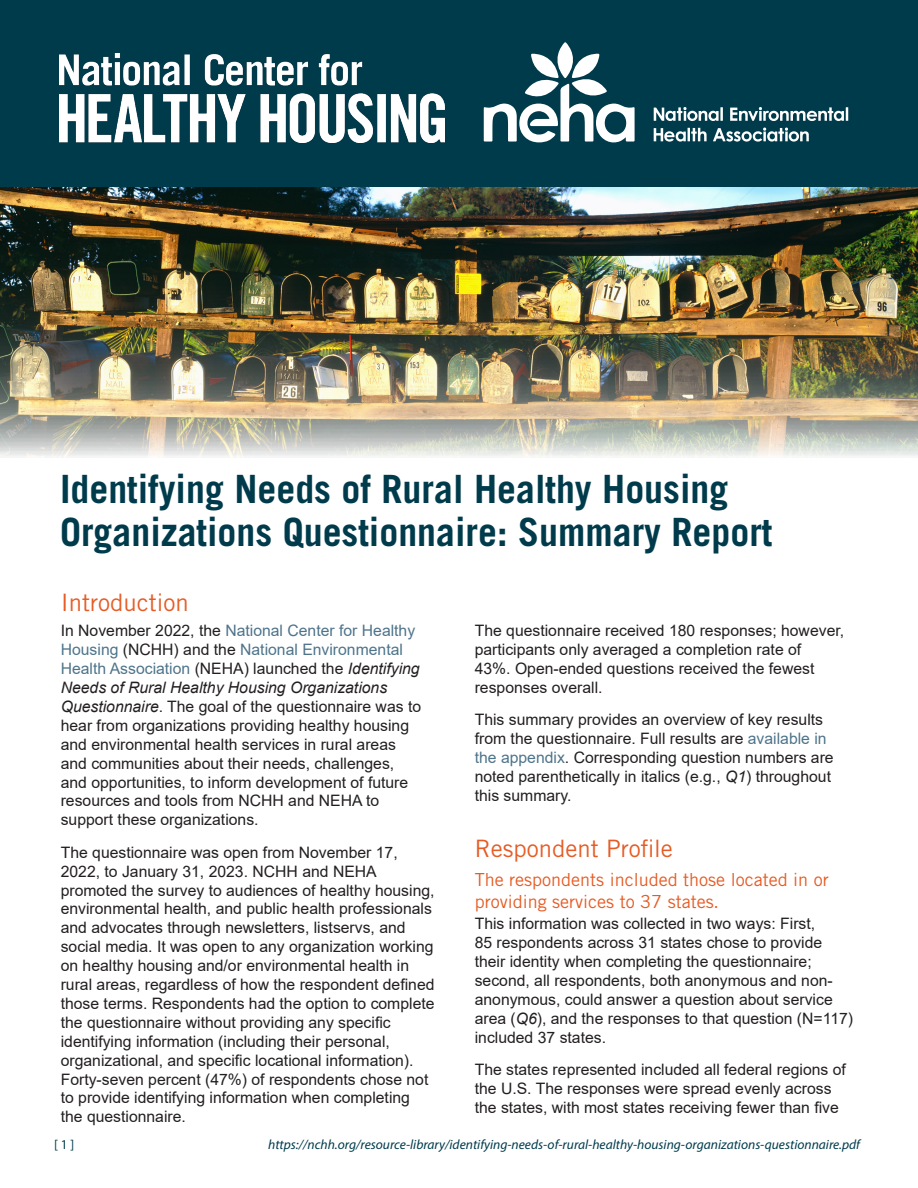
<style>
.page{position:relative;width:918px;height:1188px;background:#fff}
.page>*{position:absolute;margin:0;border:0;box-sizing:border-box;transform-origin:0 0}
.t1{font:700 39px/43.5px "Trade Gothic LT Std";color:#003b4c}
.t2{font:24px "Trade Gothic LT Std";color:#e65c25}
.t3{font:18px/21.6px "Trade Gothic LT Std";color:#e65c25}
.t4{font:15.75px/18.9px "Arial";color:#231f20}
.t5{font:italic 13.5px "Myriad Pro";color:#003b4c}
.t6{font:13.5px "Myriad Pro";color:#003b4c}
.s1{color:#4e748b}
.s2{font-style:italic}
</style>
<div class="page">
<img style="left:0;top:186px;width:918px;height:270px">
<div style="left:0;top:0;width:918px;height:186px;background:#003b4c"></div>
<img style="left:59px;top:54px;width:386px;height:88px">
<hr style="left:720px;top:107px;width:3px;height:14px;background:#fff">
<svg style="left:654px;top:107px;width:65px;height:14px"></svg>
<svg style="left:730px;top:107px;width:118px;height:14px"></svg>
<svg style="left:654px;top:128px;width:53px;height:14px"></svg>
<svg style="left:713px;top:128px;width:96px;height:14px"></svg>
<svg style="left:484px;top:42px;width:151px;height:100px"></svg>
<p class="t1" style="left:60px;top:467px;width:714px">Identifying Needs of Rural Healthy Housing<br>Organizations Questionnaire: Summary Report</p>
<p class="t2" style="left:61px;top:588px;width:130px">Introduction</p>
<p class="t4" style="left:61px;top:621px;width:362px">In November 2022, the <span class="s1">National Center for Healthy Housing</span> (NCHH) and the <span class="s1">National Environmental Health Association</span> (NEHA) launched the <span class="s2">Identifying Needs of Rural Healthy Housing Organizations Questionnaire</span>. The goal of the questionnaire was to hear from organizations providing healthy housing and environmental health services in rural areas and communities about their needs, challenges, and opportunities, to inform development of future resources and tools from NCHH and NEHA to support these organizations.</p>
<p class="t4" style="left:61px;top:843px;width:375px">The questionnaire was open from November 17, 2022, to January 31, 2023. NCHH and NEHA promoted the survey to audiences of healthy housing, environmental health, and public health professionals and advocates through newsletters, listservs, and social media. It was open to any organization working on healthy housing and/or environmental health in rural areas, regardless of how the respondent defined those terms. Respondents had the option to complete the questionnaire without providing any specific identifying information (including their personal, organizational, and specific locational information).<br>Forty-seven percent (47%) of respondents chose not to provide identifying information when completing the questionnaire.</p>
<p class="t4" style="left:475px;top:621px;width:371px">The questionnaire received 180 responses; however, participants only averaged a completion rate of<br>43%. Open-ended questions received the fewest responses overall.</p>
<p class="t4" style="left:475px;top:710px;width:360px">This summary provides an overview of key results from the questionnaire. Full results are <span class="s1">available in the appendix</span>. Corresponding question numbers are noted parenthetically in italics (e.g., <span class="s2">Q1</span>) throughout this summary.</p>
<p class="t2" style="left:475px;top:834px;width:200px">Respondent Profile</p>
<p class="t3" style="left:475px;top:869px;width:356px">The respondents included those located in or providing services to 37 states.</p>
<p class="t4" style="left:475px;top:914px;width:380px">This information was collected in two ways: First,<br>85 respondents across 31 states chose to provide their identity when completing the questionnaire; second, all respondents, both anonymous and non&shy;anonymous, could answer a question about service area (<span class="s2">Q6</span>), and the responses to that question (N=117) included 37 states.</p>
<p class="t4" style="left:475px;top:1060px;width:373px">The states represented included all federal regions of the U.S. The responses were spread evenly across the states, with most states receiving fewer than five</p>
<p class="t6" style="left:54px;top:1136px;width:22px">[ 1 ]</p>
<p class="t5" style="left:268px;top:1136px;width:593px">https://nchh.org/resource-library/identifying-needs-of-rural-healthy-housing-organizations-questionnaire.pdf</p>
</div>
